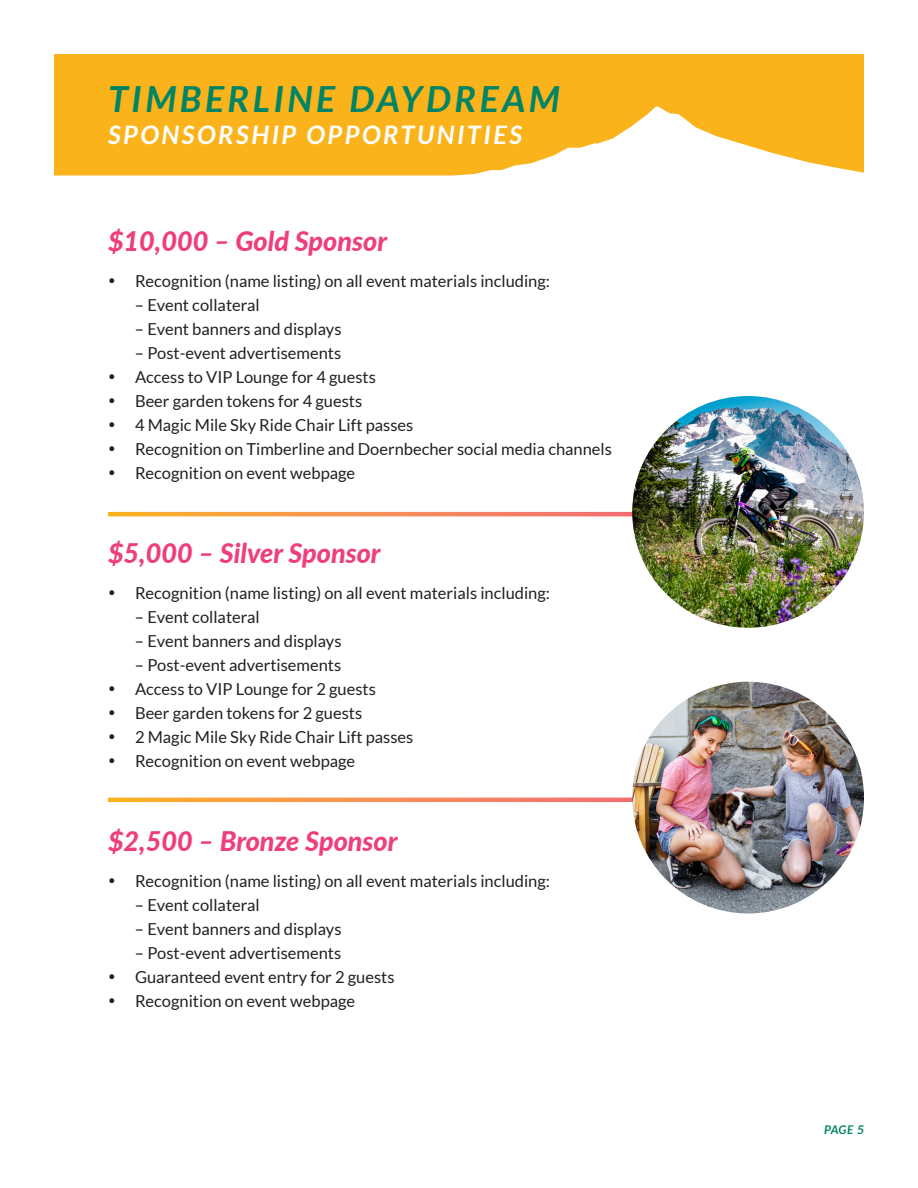
<style>
.page{position:relative;width:918px;height:1188px;background:#fff}
.page>*{position:absolute;margin:0;border:0;box-sizing:border-box;transform-origin:0 0}
.t1{font:italic 700 36px "Lato";letter-spacing:.1em;color:#008465}
.t2{font:italic 800 27px "Lato";color:#ef3e7d}
.t3{font:italic 700 25.5px "Lato";letter-spacing:.1em;color:#fff}
.List_Paragraph{font:16.5px "Lato";color:#231f20}
.t4{font:italic 700 12px "Lato";color:#008465}
</style>
<div class="page">
<svg style="left:54px;top:54px;width:810px;height:122px;background:#fbbb35"></svg>
<svg style="left:108px;top:512px;width:524px;height:4px;background:#f69050"></svg>
<svg style="left:108px;top:798px;width:524px;height:4px;background:#f69050"></svg>
<img style="left:632px;top:396px;width:232px;height:232px;border-radius:116px">
<img style="left:632px;top:682px;width:232px;height:231px;border-radius:116px">
<p class="t1" style="left:108px;top:78px;width:453px">TIMBERLINE DAYDREAM</p>
<p class="t3" style="left:108px;top:120px;width:415px">SPONSORSHIP OPPORTUNITIES</p>
<p class="t2" style="left:108px;top:221px;width:281px">$10,000 – Gold Sponsor</p>
<p class="List_Paragraph" style="left:108px;top:272px;width:444px">• Recognition (name listing) on all event materials including:</p>
<p class="List_Paragraph" style="left:135px;top:296px;width:126px">– Event collateral</p>
<p class="List_Paragraph" style="left:135px;top:320px;width:208px">– Event banners and displays</p>
<p class="List_Paragraph" style="left:135px;top:344px;width:208px">– Post-event advertisements</p>
<p class="List_Paragraph" style="left:108px;top:368px;width:269px">• Access to VIP Lounge for 4 guests</p>
<p class="List_Paragraph" style="left:108px;top:392px;width:256px">• Beer garden tokens for 4 guests</p>
<p class="List_Paragraph" style="left:108px;top:416px;width:307px">• 4 Magic Mile Sky Ride Chair Lift passes</p>
<p class="List_Paragraph" style="left:108px;top:440px;width:505px">• Recognition on Timberline and Doernbecher social media channels</p>
<p class="List_Paragraph" style="left:108px;top:464px;width:249px">• Recognition on event webpage</p>
<p class="t2" style="left:108px;top:533px;width:274px">$5,000 – Silver Sponsor</p>
<p class="List_Paragraph" style="left:108px;top:584px;width:444px">• Recognition (name listing) on all event materials including:</p>
<p class="List_Paragraph" style="left:135px;top:608px;width:126px">– Event collateral</p>
<p class="List_Paragraph" style="left:135px;top:632px;width:208px">– Event banners and displays</p>
<p class="List_Paragraph" style="left:135px;top:656px;width:208px">– Post-event advertisements</p>
<p class="List_Paragraph" style="left:108px;top:680px;width:269px">• Access to VIP Lounge for 2 guests</p>
<p class="List_Paragraph" style="left:108px;top:704px;width:256px">• Beer garden tokens for 2 guests</p>
<p class="List_Paragraph" style="left:108px;top:728px;width:307px">• 2 Magic Mile Sky Ride Chair Lift passes</p>
<p class="List_Paragraph" style="left:108px;top:752px;width:249px">• Recognition on event webpage</p>
<p class="t2" style="left:108px;top:821px;width:291px">$2,500 – Bronze Sponsor</p>
<p class="List_Paragraph" style="left:108px;top:872px;width:444px">• Recognition (name listing) on all event materials including:</p>
<p class="List_Paragraph" style="left:135px;top:896px;width:126px">– Event collateral</p>
<p class="List_Paragraph" style="left:135px;top:920px;width:208px">– Event banners and displays</p>
<p class="List_Paragraph" style="left:135px;top:944px;width:208px">– Post-event advertisements</p>
<p class="List_Paragraph" style="left:108px;top:968px;width:288px">• Guaranteed event entry for 2 guests</p>
<p class="List_Paragraph" style="left:108px;top:992px;width:249px">• Recognition on event webpage</p>
<p class="t4" style="left:824px;top:1123px;width:41px">PAGE 5</p>
</div>
